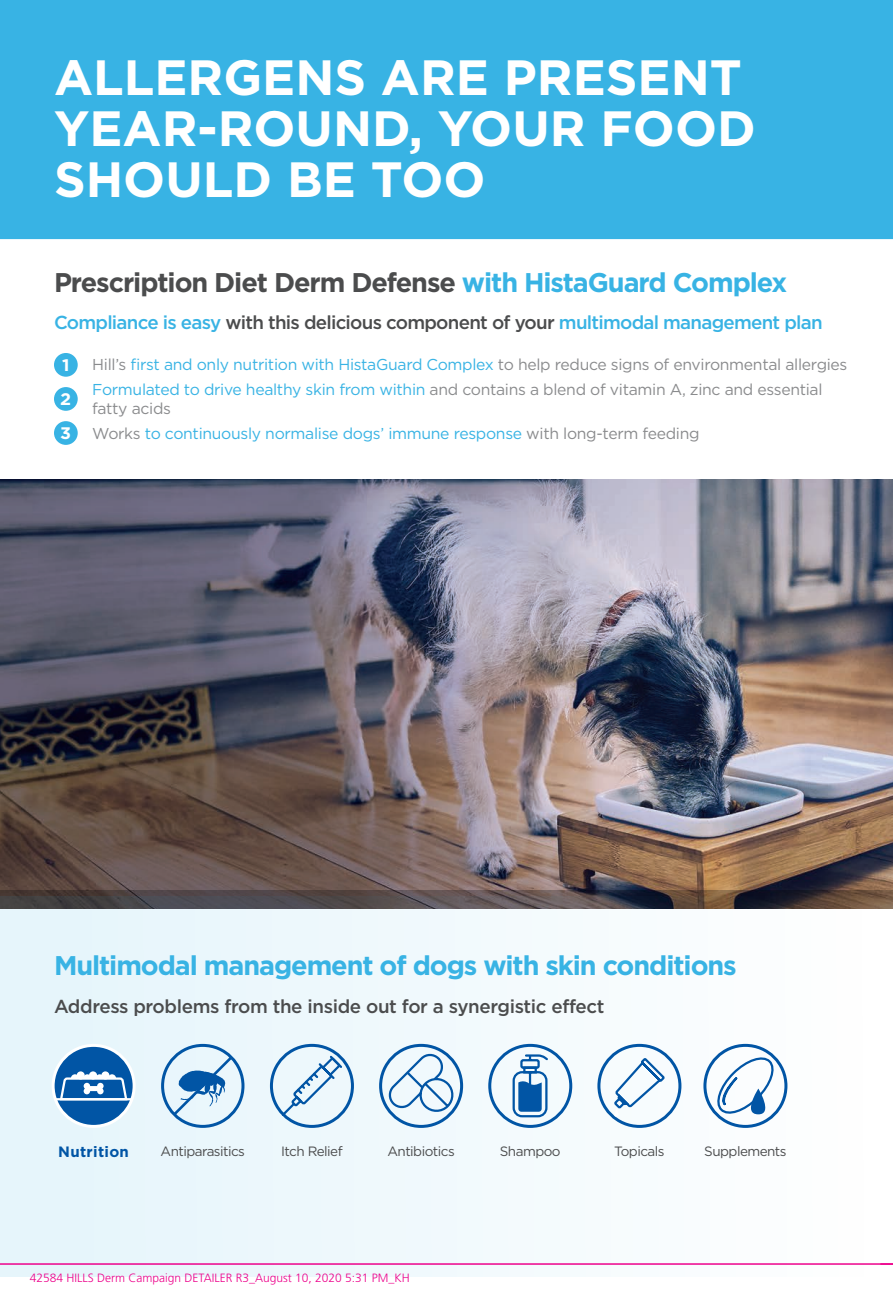
<style>
.page{position:relative;width:893px;height:1289px;background:#fff}
.page>*{position:absolute;margin:0;border:0;box-sizing:border-box;transform-origin:0 0}
.t1{font:700 49.5px/51px "Gotham";color:#fff}
.t2{font:700 27px "Gotham";letter-spacing:-.04em;color:#4b4c4d}
.t3{font:700 27px "Gotham";letter-spacing:-.04em;color:#38b3e4}
.t4{font:500 18.75px "Gotham";letter-spacing:-.04em;color:#38b3e4}
.t5{font:500 18.75px "Gotham";letter-spacing:-.02em;color:#4b4c4d}
.t6{font:700 16.65px "Gotham";color:#fff;scale:1.06 1}
.t7{font:15.75px/18.9px "Gotham";letter-spacing:-.02em;color:#8a8b8d}
.t8{font:15.75px "Gotham";letter-spacing:-.02em;color:#38b3e4}
.t9{font:700 15px "Gotham";letter-spacing:.02em;color:#0155a5}
.t10{font:13.5px "Gotham";letter-spacing:-.04em;color:#4b4c4d}
.t11{font:300 12px "Frutiger";color:#ed028c}
.s1{color:#38b3e4}
.s2{color:#4b4c4d}
.s3{color:#8a8b8d}
</style>
<div class="page">
<div style="left:0;top:0;width:893px;height:239px;background:#38b3e4"></div>
<hr style="left:892px;top:24px;width:1px;height:1252px;background:#38b3e4">
<img style="left:0;top:479px;width:893px;height:411px">
<div style="left:0;top:239px;width:893px;height:227px;background:#fff"></div>
<div style="left:0;top:895px;width:893px;height:381px;background:linear-gradient(to right,#e3f3fa,#fcfdfe)"></div>
<svg style="left:0;top:890px;width:893px;height:18px;background:#4f4545"></svg>
<div style="left:161px;top:1043px;width:83px;height:84px;border:3px solid #0155a5;border-radius:50%"></div>
<svg style="left:171px;top:1053px;width:64px;height:64px;background:#accce5"></svg>
<div style="left:270px;top:1043px;width:84px;height:84px;border:3px solid #0155a5;border-radius:50%"></div>
<svg style="left:280px;top:1053px;width:64px;height:65px;background:#cce1ef"></svg>
<div style="left:488px;top:1043px;width:84px;height:84px;border:3px solid #0155a5;border-radius:50%"></div>
<svg style="left:511px;top:1053px;width:39px;height:65px"></svg>
<div style="left:597px;top:1043px;width:84px;height:84px;border:3px solid #0155a5;border-radius:50%"></div>
<svg style="left:611px;top:1055px;width:56px;height:61px"></svg>
<div style="left:379px;top:1043px;width:84px;height:84px;border:3px solid #0155a5;border-radius:50%"></div>
<svg style="left:386px;top:1050px;width:68px;height:65px"></svg>
<div style="left:53px;top:1045px;width:81px;height:81px;background:#0155a5;border-radius:50%"></div>
<div style="left:52px;top:1043px;width:84px;height:84px;border:3px solid #fff;border-radius:50%"></div>
<hr style="left:56px;top:1098px;width:75px;height:2px;background:#fff">
<svg style="left:77px;top:1071px;width:8px;height:8px"></svg>
<svg style="left:89px;top:1071px;width:8px;height:8px"></svg>
<svg style="left:101px;top:1071px;width:8px;height:8px"></svg>
<svg style="left:58px;top:1074px;width:71px;height:27px"></svg>
<div style="left:703px;top:1043px;width:84px;height:84px;border:3px solid #0155a5;border-radius:50%"></div>
<svg style="left:711px;top:1054px;width:68px;height:62px"></svg>
<div style="left:54px;top:353px;width:24px;height:24px;background:#38b3e4;border-radius:50%"></div>
<div style="left:54px;top:387px;width:24px;height:24px;background:#38b3e4;border-radius:50%"></div>
<div style="left:54px;top:421px;width:24px;height:24px;background:#38b3e4;border-radius:50%"></div>
<hr style="left:0;top:1263px;width:893px;height:1px;background:#ed028c">
<svg style="left:880px;top:1263px;width:13px;height:1px"></svg>
<p class="t1" style="left:54px;top:51px;width:703px">ALLERGENS ARE PRESENT<br>YEAR-ROUND, YOUR FOOD<br>SHOULD BE TOO</p>
<p class="t2" style="left:54px;top:266px;width:735px">Prescription Diet Derm Defense <span class="s1">with HistaGuard Complex</span></p>
<p class="t4" style="left:54px;top:312px;width:770px">Compliance is easy <span class="s2">with this delicious component of your</span> multimodal management plan</p>
<p class="t7" style="left:92px;top:354px;width:757px">Hill’s <span class="s1">first and only nutrition with HistaGuard Complex</span> to help reduce signs of environmental allergies</p>
<p class="t7" style="left:92px;top:380px;width:732px"><span class="s1">Formulated to drive healthy skin from within</span> and contains a blend of vitamin A, zinc and essential fatty acids</p>
<p class="t8" style="left:92px;top:425px;width:609px"><span class="s3">Works</span> to continuously normalise dogs’ immune response <span class="s3">with long-term feeding</span></p>
<p class="t6" style="left:62px;top:356px;width:9px">1</p>
<p class="t6" style="left:60px;top:389px;width:12px">2</p>
<p class="t6" style="left:60px;top:423px;width:12px">3</p>
<p class="t3" style="left:54px;top:949px;width:684px">Multimodal management of dogs with skin conditions</p>
<p class="t5" style="left:54px;top:996px;width:552px">Address problems from the inside out for a synergistic effect</p>
<p class="t9" style="left:58px;top:1142px;width:72px">Nutrition</p>
<p class="t10" style="left:161px;top:1143px;width:86px">Antiparasitics</p>
<p class="t10" style="left:281px;top:1143px;width:63px">Itch Relief</p>
<p class="t10" style="left:387px;top:1143px;width:69px">Antibiotics</p>
<p class="t10" style="left:500px;top:1143px;width:62px">Shampoo</p>
<p class="t10" style="left:614px;top:1143px;width:52px">Topicals</p>
<p class="t10" style="left:704px;top:1143px;width:84px">Supplements</p>
<p class="t11" style="left:30px;top:1270px;width:381px">42584 HILLS Derm Campaign DETAILER R3_August 10, 2020 5:31 PM_KH</p>
</div>
